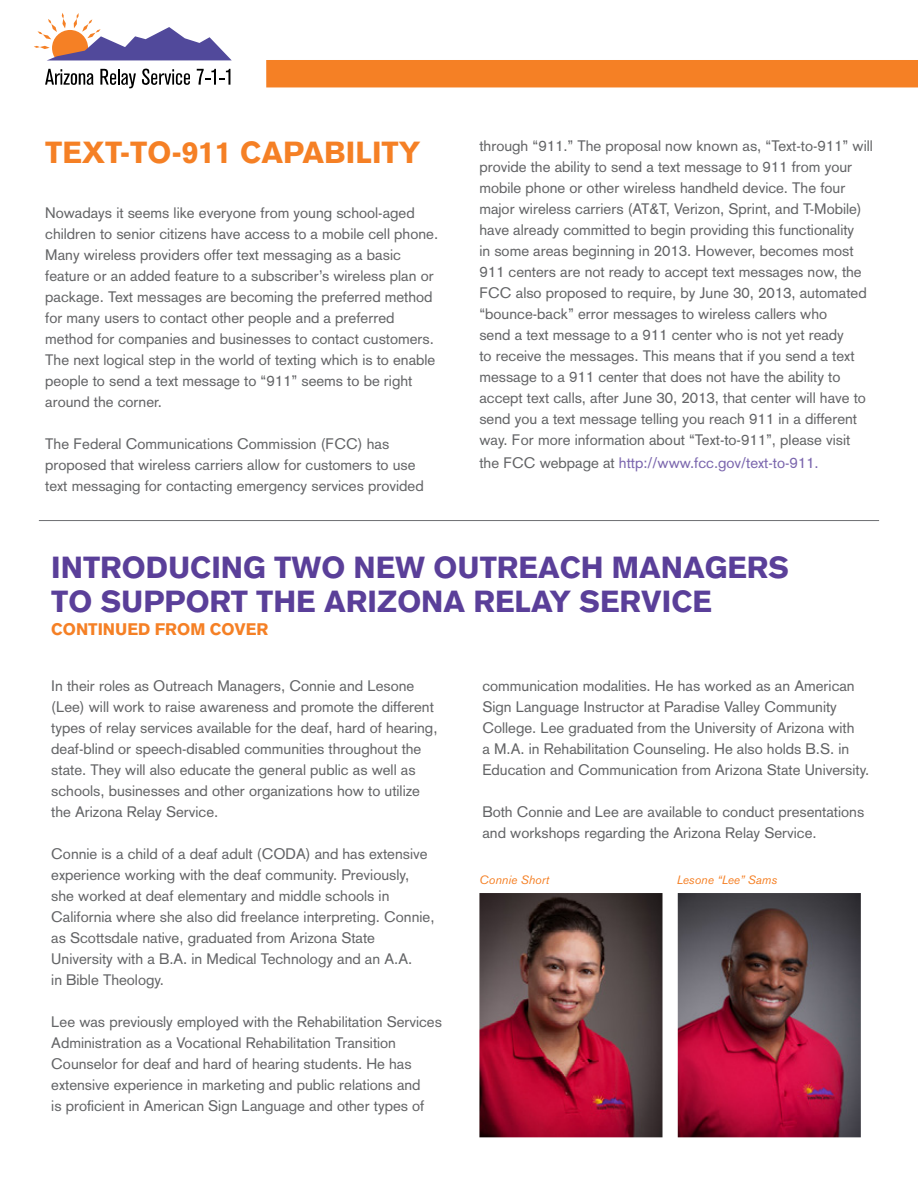
<style>
.page{position:relative;width:918px;height:1188px;background:#fff}
.page>*{position:absolute;margin:0;border:0;box-sizing:border-box;transform-origin:0 0}
.t1{font:900 30px "Akzidenz Grotesk";color:#5a3f99}
.t2{font:900 30px "Akzidenz Grotesk";color:#f58025}
.t3{font:900 16.5px "Akzidenz Grotesk";color:#f58025}
.t4{font:15px/21px "Akzidenz Grotesk";color:#636466}
.t5{font:15px "Akzidenz Grotesk";color:#7a65ad}
.t6{font:italic 12px "Akzidenz Grotesk BE";color:#f58025}
.s1{color:#636466}
</style>
<div class="page">
<svg style="left:45px;top:69px;width:49px;height:16px"></svg>
<svg style="left:100px;top:69px;width:36px;height:19px"></svg>
<svg style="left:142px;top:69px;width:48px;height:16px"></svg>
<svg style="left:197px;top:69px;width:33px;height:16px"></svg>
<svg style="left:34px;top:13px;width:198px;height:47px"></svg>
<hr style="left:39px;top:520px;width:840px;height:1px;background:#6d6e71">
<img style="left:678px;top:893px;width:183px;height:244px">
<img style="left:479px;top:893px;width:184px;height:244px">
<div style="left:266px;top:60px;width:652px;height:27px;background:#f58025"></div>
<h1 class="t2" style="left:45px;top:134px;width:377px">TEXT-TO-911 CAPABILITY</h1>
<p class="t4" style="left:45px;top:203px;width:394px">Nowadays it seems like everyone from young school-aged children to senior citizens have access to a mobile cell phone.<br>Many wireless providers offer text messaging as a basic feature or an added feature to a subscriber’s wireless plan or package. Text messages are becoming the preferred method for many users to contact other people and a preferred method for companies and businesses to contact customers.<br>The next logical step in the world of texting which is to enable people to send a text message to “911” seems to be right around the corner.</p>
<p class="t4" style="left:45px;top:434px;width:380px">The Federal Communications Commission (FCC) has proposed that wireless carriers allow for customers to use text messaging for contacting emergency services provided</p>
<p class="t4" style="left:479px;top:136px;width:395px">through “911.” The proposal now known as, “Text-to-911” will provide the ability to send a text message to 911 from your mobile phone or other wireless handheld device. The four major wireless carriers (AT&amp;T, Verizon, Sprint, and T-Mobile) have already committed to begin providing this functionality<br>in some areas beginning in 2013. However, becomes most 911 centers are not ready to accept text messages now, the FCC also proposed to require, by June 30, 2013, automated “bounce-back” error messages to wireless callers who<br>send a text message to a 911 center who is not yet ready<br>to receive the messages. This means that if you send a text message to a 911 center that does not have the ability to accept text calls, after June 30, 2013, that center will have to send you a text message telling you reach 911 in a different way. For more information about “Text-to-911”, please visit</p>
<p class="t5" style="left:479px;top:454px;width:341px"><span class="s1">the FCC webpage at</span> http://www.fcc.gov/text-to-911.</p>
<h1 class="t1" style="left:51px;top:549px;width:54px">INTRO</h1>
<h1 class="t1" style="left:146px;top:549px;width:355px">DUCI NG TWO NEW OUTRE</h1>
<h1 class="t1" style="left:538px;top:549px;width:253px">ACH MANAGERS</h1>
<h1 class="t1" style="left:51px;top:584px;width:114px">TO SUPPORT</h1>
<h1 class="t1" style="left:256px;top:584px;width:21px">THE</h1>
<h1 class="t1" style="left:324px;top:584px;width:296px">ARI ZONA RELAY SERVICE</h1>
<p class="t3" style="left:51px;top:619px;width:219px">CONTINU ED FROM COVER</p>
<p class="t4" style="left:51px;top:675px;width:388px">In their roles as Outreach Managers, Connie and Lesone (Lee) will work to raise awareness and promote the different types of relay services available for the deaf, hard of hearing, deaf-blind or speech-disabled communities throughout the state. They will also educate the general public as well as schools, businesses and other organizations how to utilize the Arizona Relay Service.</p>
<p class="t4" style="left:51px;top:843px;width:385px">Connie is a child of a deaf adult (CODA) and has extensive experience working with the deaf community. Previously, she worked at deaf elementary and middle schools in California where she also did freelance interpreting. Connie, as Scottsdale native, graduated from Arizona State University with a B.A. in Medical Technology and an A.A.<br>in Bible Theology.</p>
<p class="t4" style="left:51px;top:1011px;width:392px">Lee was previously employed with the Rehabilitation Services Administration as a Vocational Rehabilitation Transition Counselor for deaf and hard of hearing students. He has extensive experience in marketing and public relations and<br>is proficient in American Sign Language and other types of</p>
<p class="t4" style="left:482px;top:675px;width:388px">communication modalities. He has worked as an American Sign Language Instructor at Paradise Valley Community College. Lee graduated from the University of Arizona with<br>a M.A. in Rehabilitation Counseling. He also holds B.S. in Education and Communication from Arizona State University.</p>
<p class="t4" style="left:482px;top:801px;width:383px">Both Connie and Lee are available to conduct presentations and workshops regarding the Arizona Relay Service.</p>
<p class="t6" style="left:479px;top:873px;width:71px">Connie Short</p>
<p class="t6" style="left:677px;top:873px;width:102px">Lesone “Lee” Sams</p>
</div>
